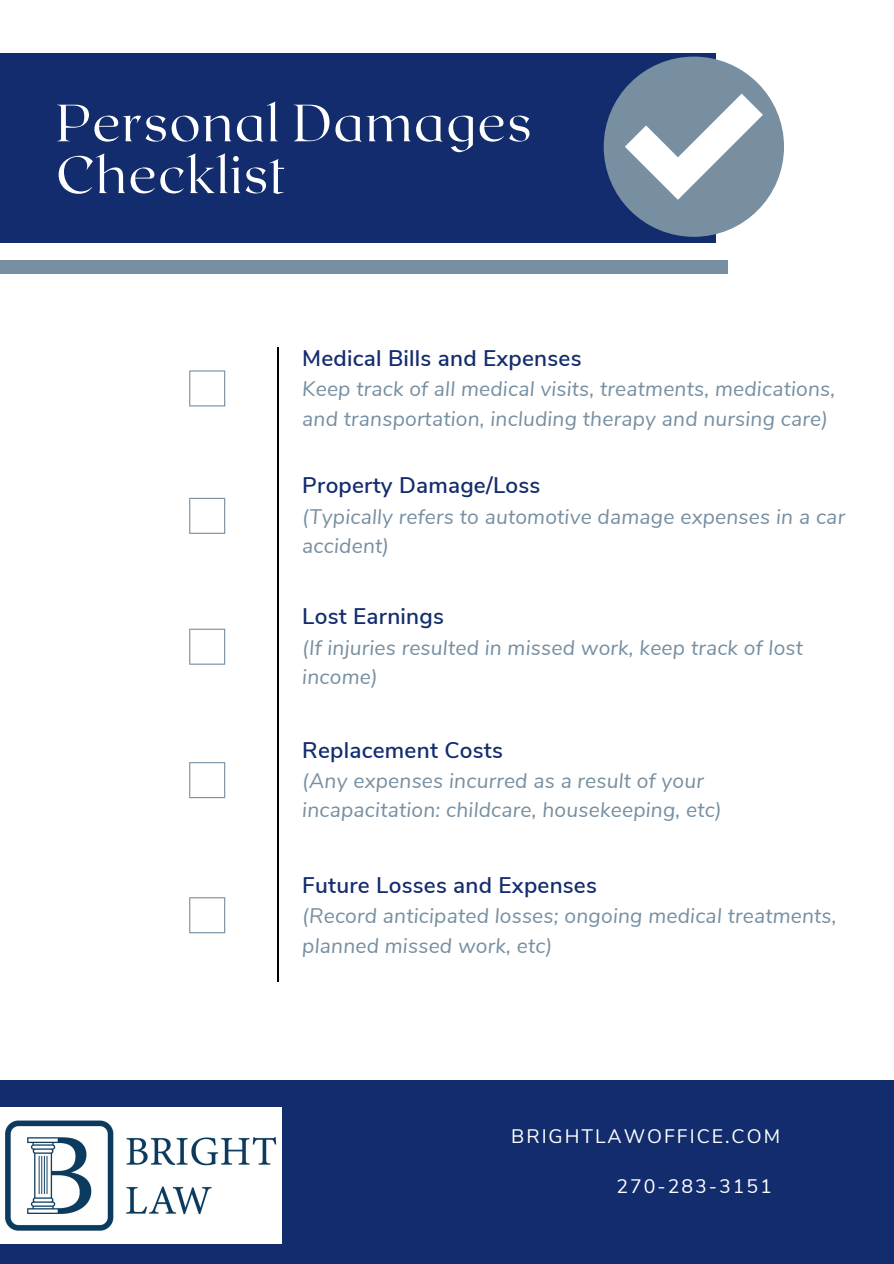
<style>
.page{position:relative;width:894px;height:1264px;background:#fff}
.page>*{position:absolute;margin:0;border:0;box-sizing:border-box;transform-origin:0 0}
.t1{font:300 52.2px/51.8px "Roxborough CF";letter-spacing:.035em;color:#fff}
.t2{font:600 22.5px "Nunito Sans";letter-spacing:.01em;color:#122c6d}
.t3{font:italic 21px/29.2px "Nunito Sans";letter-spacing:.01em;color:#778fa1}
.t4{font:19.5px "Nunito Sans";letter-spacing:.1em;color:#fff}
</style>
<div class="page">
<div style="left:0;top:260px;width:727px;height:13px;background:#778fa1"></div>
<hr style="left:277px;top:348px;width:2px;height:634px;background:#000">
<svg style="left:189px;top:370px;width:36px;height:36px"></svg>
<svg style="left:189px;top:498px;width:36px;height:36px"></svg>
<svg style="left:189px;top:628px;width:36px;height:36px"></svg>
<svg style="left:189px;top:762px;width:36px;height:36px"></svg>
<svg style="left:189px;top:897px;width:36px;height:36px"></svg>
<div style="left:0;top:1080px;width:893px;height:183px;background:#122c6d"></div>
<img style="left:0;top:1107px;width:281px;height:136px">
<div style="left:0;top:53px;width:715px;height:190px;background:#122c6d"></div>
<div style="left:603px;top:57px;width:180px;height:180px;background:#778fa1;border-radius:50%"></div>
<svg style="left:625px;top:94px;width:137px;height:106px"></svg>
<p class="t1" style="left:56px;top:94px;width:476px">Personal Damages<br>Checklist</p>
<p class="t2" style="left:302px;top:343px;width:281px">Medical Bills and Expenses</p>
<p class="t3" style="left:302px;top:375px;width:534px">Keep track of all medical visits, treatments, medications, and transportation, including therapy and nursing care)</p>
<p class="t2" style="left:302px;top:470px;width:239px">Property Damage/Loss</p>
<p class="t3" style="left:302px;top:502px;width:544px">(Typically refers to automotive damage expenses in a car accident)</p>
<p class="t2" style="left:302px;top:601px;width:143px">Lost Earnings</p>
<p class="t3" style="left:302px;top:633px;width:502px">(If injuries resulted in missed work, keep track of lost income)</p>
<p class="t2" style="left:302px;top:735px;width:202px">Replacement Costs</p>
<p class="t3" style="left:302px;top:766px;width:421px">(Any expenses incurred as a result of your incapacitation: childcare, housekeeping, etc)</p>
<p class="t2" style="left:302px;top:870px;width:296px">Future Losses and Expenses</p>
<p class="t3" style="left:302px;top:901px;width:535px">(Record anticipated losses; ongoing medical treatments, planned missed work, etc)</p>
<p class="t4" style="left:511px;top:1123px;width:270px">BRIGHTLAWOFFICE.COM</p>
<p class="t4" style="left:616px;top:1173px;width:157px">270-283-3151</p>
</div>
